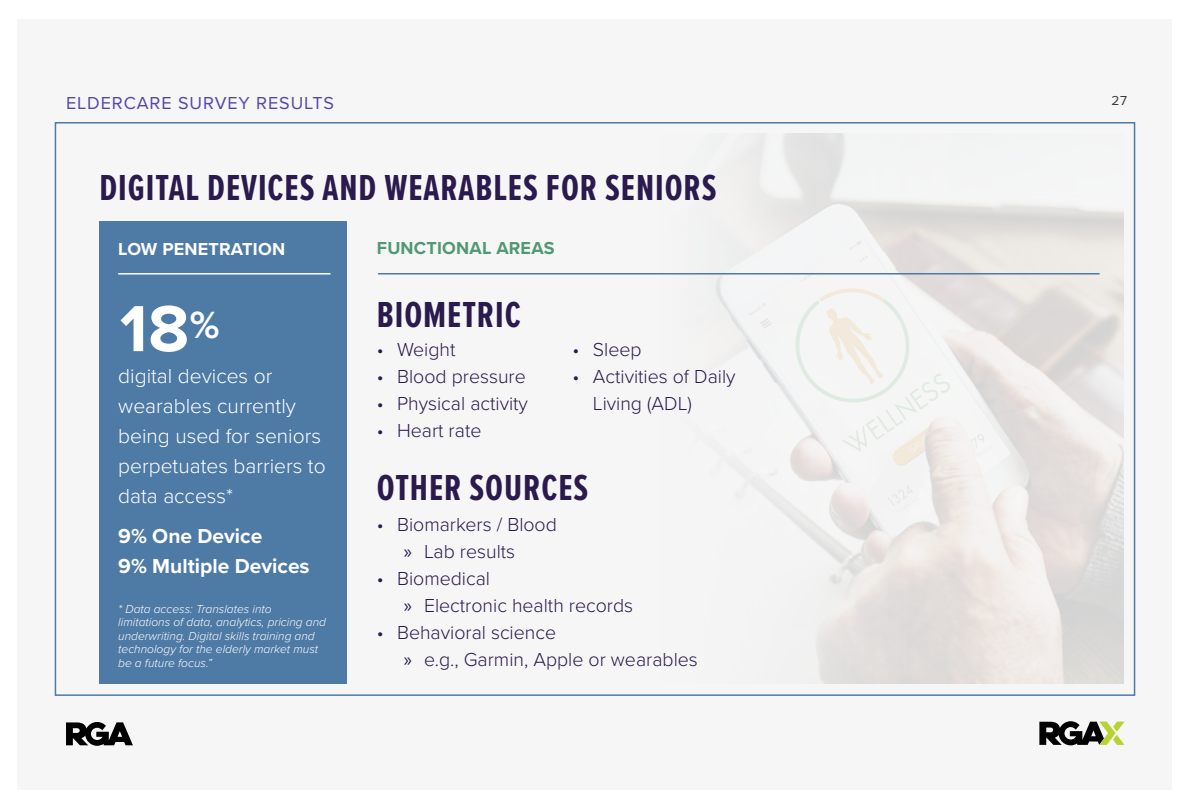
<style>
.page{position:relative;width:1190px;height:810px;background:#fff}
.page>*{position:absolute;margin:0;border:0;box-sizing:border-box;transform-origin:0 0}
.t1{font:700 67.5px "Proxima Nova";color:#fff}
.t2{font:700 37.5px "Proxima Nova Ex Cn";letter-spacing:.025em;color:#2b1a4d}
.t3{font:300 21px/30px "Proxima Nova";color:#fff}
.t4{font:700 21px/30px "Proxima Nova";color:#fff}
.t5{font:300 19.5px/27px "Proxima Nova";color:#2b1a4d}
.t6{font:18px "Proxima Nova";letter-spacing:.05em;color:#5645ad}
.t7{font:700 18px "Proxima Nova";letter-spacing:.01em;color:#529875}
.t8{font:700 18px "Proxima Nova";letter-spacing:.01em;color:#fff}
.t9{font:13.5px "Proxima Nova";color:#3c3633}
.t10{font:italic 300 12px/13.5px "Proxima Nova";color:#fff}
.s1{font-family:"Myriad Pro";font-weight:400}
</style>
<div class="page">
<div style="left:18px;top:20px;width:1154px;height:770px;background:#f6f6f6"></div>
<svg style="left:66px;top:722px;width:67px;height:24px"></svg>
<svg style="left:1039px;top:721px;width:85px;height:24px"></svg>
<img style="left:715px;top:134px;width:408px;height:550px">
<div style="left:99px;top:221px;width:248px;height:463px;background:#4e7aa6"></div>
<hr style="left:118px;top:273px;width:212px;height:2px;background:#fff">
<hr style="left:378px;top:273px;width:721px;height:2px;background:#4e7aa6">
<p class="t6" style="left:66px;top:89px;width:270px">ELDERCARE SURVEY RESULTS</p>
<p class="t9" style="left:1111px;top:90px;width:17px">27</p>
<h2 class="t2" style="left:99px;top:160px;width:618px">DIGITAL DEVICES AND WEARABLES FOR SENIORS</h2>
<p class="t8" style="left:118px;top:236px;width:168px">LOW PENETRATION</p>
<h1 class="t1" style="left:120px;top:278px;width:101px">18<sup>%</sup></h1>
<p class="t3" style="left:118px;top:360px;width:209px">digital devices or wearables currently being used for seniors perpetuates barriers to data access*</p>
<p class="t4" style="left:118px;top:521px;width:193px">9% One Device<br>9% Multiple Devices</p>
<p class="t10" style="left:118px;top:602px;width:209px">* Data access: Translates into limitations of data, analytics, pricing and underwriting. Digital skills training and technology for the elderly market must be a future focus.”</p>
<p class="t7" style="left:377px;top:234px;width:179px">FUNCTIONAL AREAS</p>
<h2 class="t2" style="left:377px;top:288px;width:145px">BIOMETRIC</h2>
<p class="t5" style="left:377px;top:335px;width:80px">• Weight</p>
<p class="t5" style="left:377px;top:362px;width:150px">• Blood pressure</p>
<p class="t5" style="left:377px;top:389px;width:153px">• Physical activity</p>
<p class="t5" style="left:377px;top:416px;width:106px">• Heart rate</p>
<p class="t5" style="left:572px;top:335px;width:70px">• Sleep</p>
<p class="t5" style="left:593px;top:362px;width:144px;text-indent:-20px">• Activities of Daily<br>Living (ADL)</p>
<h2 class="t2" style="left:377px;top:460px;width:213px">OTHER SOURCES</h2>
<p class="t5" style="left:404px;top:510px;width:155px;text-indent:-27px">• Biomarkers / Blood <span class="s1">»</span> Lab results</p>
<p class="t5" style="left:404px;top:564px;width:231px;text-indent:-27px">• Biomedical<br><span class="s1">»</span> Electronic health records</p>
<p class="t5" style="left:404px;top:618px;width:295px;text-indent:-27px">• Behavioral science<br><span class="s1">»</span> e.g., Garmin, Apple or wearables</p>
</div>
